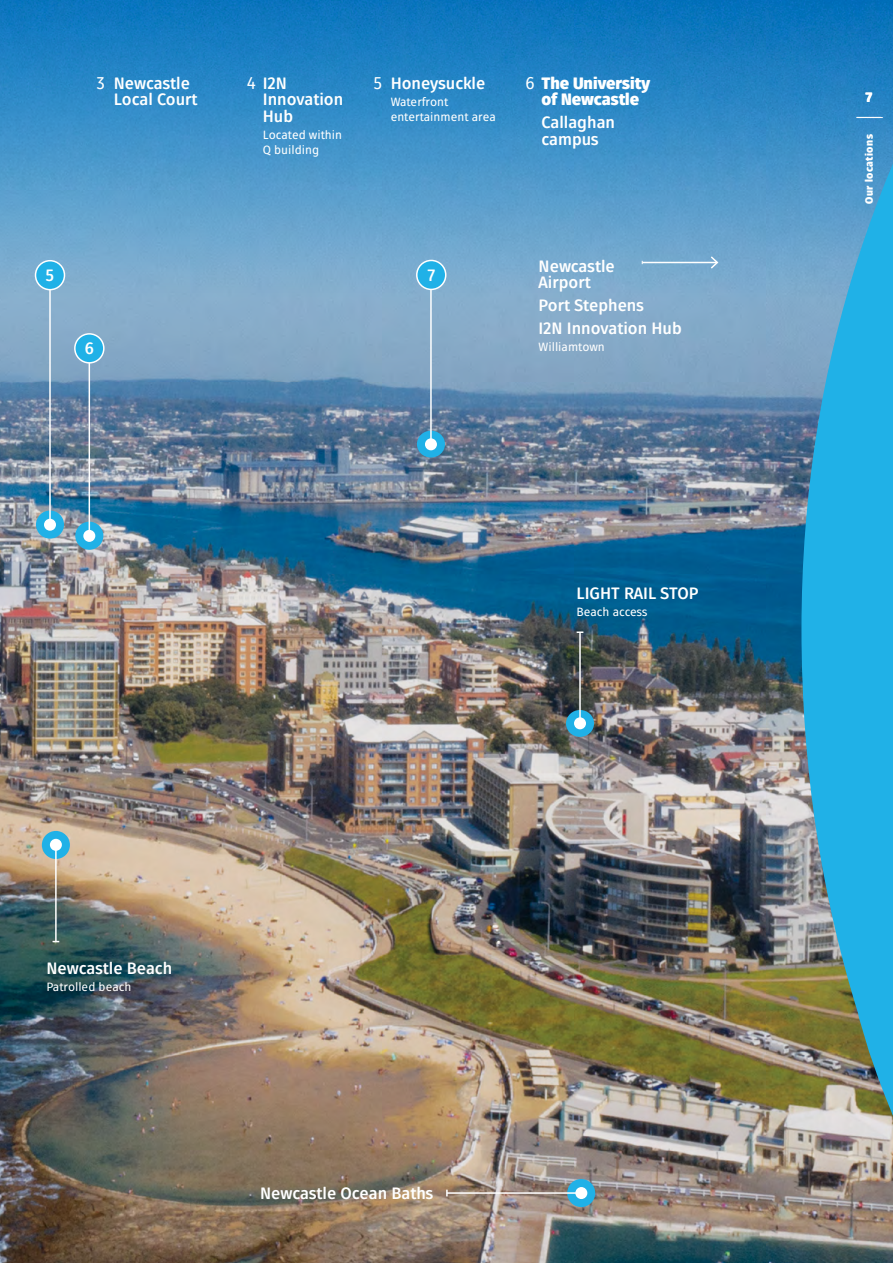
<style>
.page{position:relative;width:893px;height:1263px;background:#fff}
.page>*{position:absolute;margin:0;border:0;box-sizing:border-box;transform-origin:0 0}
.t1{font:17.1px "Fuse V.2 Display";color:#fff}
.t2{font:700 16.5px/16.5px "Fuse V.2 Display";color:#fff}
.t3{font:900 16.5px/16.5px "Fuse V.2 Display";color:#fff;text-align:center}
.t4{font:900 13.5px "Fuse V.2 Display";color:#fff}
.t5{font:12px/15px "Fuse V.2 Display";color:#fff}
.t6{font:900 10.5px "Fuse V.2 Display";letter-spacing:.04em;color:#fff}
.s1{font-weight:400;font-size:17.1px}
</style>
<div class="page">
<img style="left:0;top:408px;width:801px;height:855px">
<svg style="left:0;top:0;width:801px;height:408px;background:#418ec5"></svg>
<img style="left:801px;top:0;width:92px;height:1263px">
<div style="left:567px;top:1179px;width:28px;height:28px;background:#20b1e7;border-radius:50%"></div>
<hr style="left:447px;top:1192px;width:134px;height:2px;background:#fff">
<svg style="left:446px;top:1190px;width:2px;height:6px"></svg>
<div style="left:575px;top:1187px;width:12px;height:12px;background:#fff;border-radius:50%"></div>
<hr style="left:642px;top:262px;width:75px;height:1px;background:#fff">
<svg style="left:709px;top:255px;width:10px;height:15px"></svg>
<div style="left:566px;top:710px;width:28px;height:27px;background:#20b1e7;border-radius:50%"></div>
<hr style="left:579px;top:632px;width:2px;height:91px;background:#fff">
<div style="left:574px;top:717px;width:12px;height:12px;background:#fff;border-radius:50%"></div>
<img style="left:0;top:103px;width:500px;height:1057px">
<svg style="left:856px;top:117px;width:27px;height:1px"></svg>
<p class="t2" style="left:114px;top:75px;width:85px">Newcastle<br>Local Court</p>
<p class="t2" style="left:263px;top:75px;width:82px;text-indent:-16px"><span class="s1">4</span> I2N<br>Innovation<br>Hub</p>
<p class="t5" style="left:263px;top:127px;width:81px">Located within<br>Q building</p>
<p class="t1" style="left:97px;top:73px;width:10px">3</p>
<p class="t1" style="left:374px;top:73px;width:10px">5</p>
<p class="t2" style="left:391px;top:75px;width:96px">Honeysuckle</p>
<p class="t5" style="left:391px;top:94px;width:107px">Waterfront entertainment area</p>
<p class="t3" style="left:526px;top:75px;width:126px"><span class="s1">6</span> The University of Newcastle</p>
<p class="t2" style="left:541px;top:114px;width:75px">Callaghan campus</p>
<p class="t2" style="left:46px;top:267px;width:10px">5</p>
<p class="t2" style="left:85px;top:340px;width:11px">6</p>
<p class="t2" style="left:427px;top:267px;width:9px">7</p>
<p class="t2" style="left:539px;top:258px;width:78px">Newcastle<br>Airport</p>
<p class="t2" style="left:539px;top:294px;width:145px;line-height:23px">Port Stephens<br>I2N Innovation Hub</p>
<p class="t5" style="left:539px;top:340px;width:68px">Williamtown</p>
<p class="t2" style="left:577px;top:585px;width:123px">LIGHT RAIL STOP</p>
<p class="t5" style="left:577px;top:605px;width:72px">Beach access</p>
<p class="t2" style="left:46px;top:960px;width:127px">Newcastle Beach</p>
<p class="t5" style="left:46px;top:979px;width:86px">Patrolled beach</p>
<p class="t2" style="left:260px;top:1185px;width:175px">Newcastle Ocean Baths</p>
<p class="t4" style="left:865px;top:88px;width:8px">7</p>
<p class="t6" style="left:862px;top:203px;width:71px;rotate:-90deg">Our locations</p>
</div>
